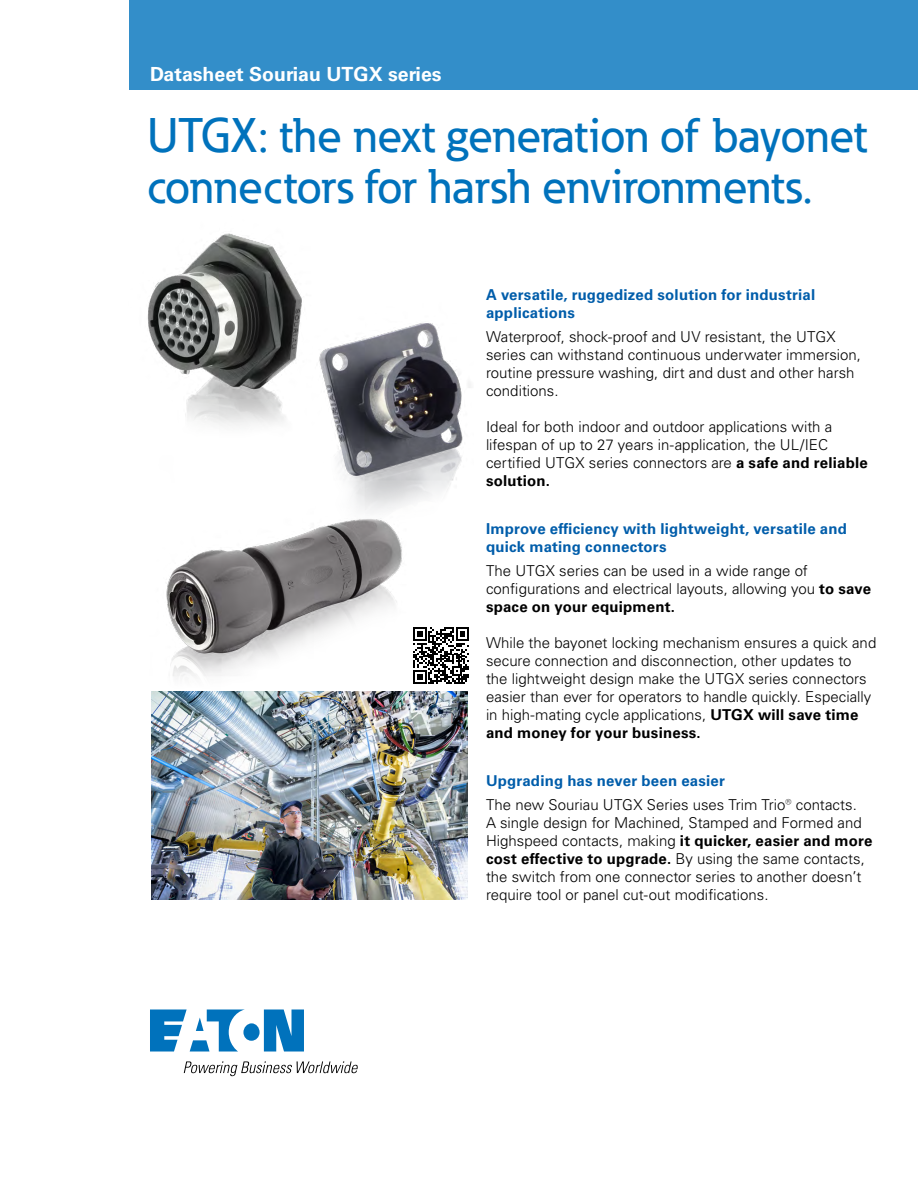
<style>
.page{position:relative;width:918px;height:1188px;background:#fff}
.page>*{position:absolute;margin:0;border:0;box-sizing:border-box;transform-origin:0 0}
.t1{font:500 48px/51px "Eaton";color:#0072bc}
.t2{font:700 19.5px "Univers LT Pro 65";color:#fff}
.t3{font:300 15px/18px "Univers LT Pro 45";color:#000}
.t4{font:700 15px/18px "Univers LT Pro 65";letter-spacing:.015em;color:#005daa}
.t5{font:700 15px "Univers LT Pro 65";letter-spacing:.01em;color:#000}
.s1{font-family:"Univers LT Pro 65";font-weight:700}
.s2{font-family:"Univers LT Pro 45";font-weight:300}
</style>
<div class="page">
<img style="left:338px;top:323px;width:133px;height:176px">
<img style="left:147px;top:233px;width:191px;height:203px">
<img style="left:166px;top:492px;width:258px;height:185px">
<img style="left:151px;top:691px;width:317px;height:209px">
<svg style="left:413px;top:627px;width:56px;height:57px"></svg>
<div style="left:129px;top:0;width:789px;height:90px;background:#338ec9"></div>
<svg style="left:150px;top:1010px;width:154px;height:42px"></svg>
<svg style="left:184px;top:1061px;width:174px;height:15px"></svg>
<h2 class="t2" style="left:150px;top:60px;width:293px">Datasheet Souriau UTGX series</h2>
<h1 class="t1" style="left:147px;top:109px;width:722px">UTGX: the next generation of bayonet connectors for harsh environments.</h1>
<p class="t4" style="left:486px;top:285px;width:331px">A versatile, ruggedized solution for industrial applications</p>
<p class="t3" style="left:486px;top:327px;width:377px">Waterproof, shock-proof and UV resistant, the UTGX series can withstand continuous underwater immersion, routine pressure washing, dirt and dust and other harsh conditions.</p>
<p class="t3" style="left:486px;top:417px;width:383px">Ideal for both indoor and outdoor applications with a lifespan of up to 27 years in-application, the UL/IEC certified UTGX series connectors are <span class="s1">a safe and reliable</span></p>
<p class="t5" style="left:486px;top:470px;width:65px">solution.</p>
<p class="t4" style="left:486px;top:519px;width:363px">Improve efficiency with lightweight, versatile and quick mating connectors</p>
<p class="t3" style="left:486px;top:561px;width:387px">The UTGX series can be used in a wide range of configurations and electrical layouts, allowing you <span class="s1">to save</span></p>
<p class="t5" style="left:486px;top:596px;width:191px">space on your equipment.</p>
<p class="t3" style="left:486px;top:633px;width:392px">While the bayonet locking mechanism ensures a quick and secure connection and disconnection, other updates to the lightweight design make the UTGX series connectors easier than ever for operators to handle quickly. Especially in high-mating cycle applications, <span class="s1">UTGX will save time</span></p>
<p class="t5" style="left:486px;top:722px;width:216px">and money for your business.</p>
<p class="t4" style="left:486px;top:771px;width:240px">Upgrading has never been easier</p>
<p class="t3" style="left:486px;top:795px;width:388px">The new Souriau UTGX Series uses Trim Trio® contacts.<br>A single design for Machined, Stamped and Formed and<br>Highspeed contacts, making <span class="s1">it quicker, easier and more</span></p>
<p class="t5" style="left:486px;top:848px;width:380px">cost effective to upgrade. <span class="s2">By using the same contacts,</span></p>
<p class="t3" style="left:486px;top:867px;width:377px">the switch from one connector series to another doesn’t require tool or panel cut-out modifications.</p>
</div>
